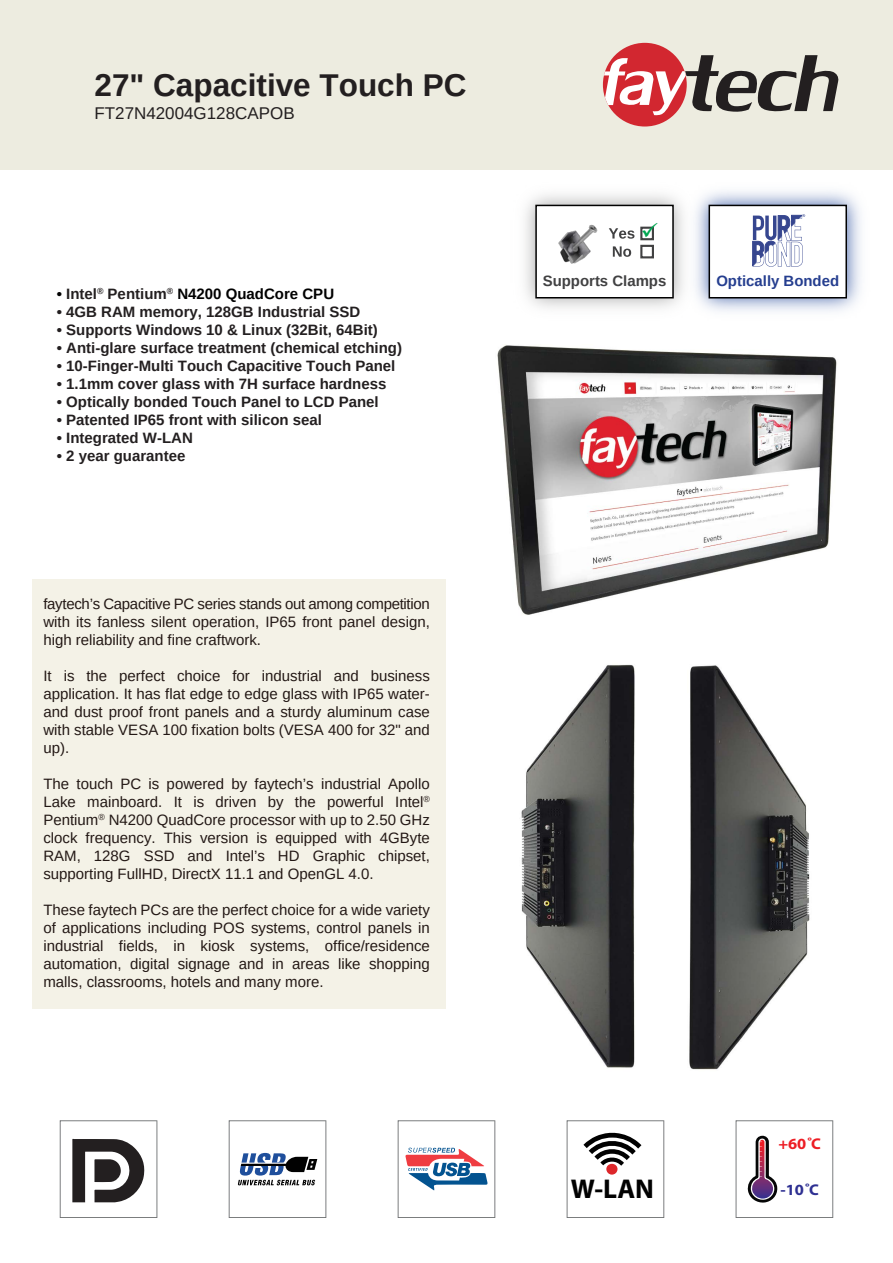
<style>
.page{position:relative;width:893px;height:1263px;background:#fff}
.page>*{position:absolute;margin:0;border:0;box-sizing:border-box;transform-origin:0 0}
.t1{font:700 31.5px "Arimo";color:#231f20}
.t2{font:700 27.3px "Myriad Pro";color:#010101}
.t3{font:16.95px "Arimo";color:#231f20}
.t4{font:700 15.6px "Myriad Pro";color:#ed1d24;scale:1.05 1}
.t5{font:700 15.6px "Myriad Pro";color:#2e3092;scale:1.05 1}
.t6{font:15px/18px "Arimo";color:#231815;text-align:justify}
.t7{font:700 15px "Arimo";color:#231f20}
.t8{font:700 15px "Arimo";color:#010101}
.t9{font:700 15px "Arimo";color:#253e8f}
.t10{font:700 15px "Arimo";color:#414142}
.s1{color:#231f20}
</style>
<div class="page">
<svg style="left:60px;top:1120px;width:97px;height:98px"></svg>
<div style="left:0;top:0;width:893px;height:169px;background:#edece0"></div>
<div style="left:603px;top:43px;width:84px;height:84px;background:#d22730;border-radius:50%"></div>
<svg style="left:604px;top:55px;width:235px;height:60px"></svg>
<div style="left:32px;top:579px;width:414px;height:429px;background:#f4f2e7"></div>
<svg style="left:567px;top:1120px;width:97px;height:98px"></svg>
<svg style="left:736px;top:1120px;width:97px;height:98px"></svg>
<svg style="left:398px;top:1120px;width:97px;height:98px"></svg>
<svg style="left:229px;top:1120px;width:97px;height:98px"></svg>
<img style="left:497px;top:344px;width:340px;height:271px">
<img style="left:689px;top:665px;width:121px;height:405px">
<img style="left:521px;top:664px;width:114px;height:404px">
<img style="left:525px;top:194px;width:159px;height:115px">
<div style="left:535px;top:205px;width:139px;height:93px;background:#fff;border:2px solid #010101"></div>
<img style="left:558px;top:224px;width:40px;height:40px">
<svg style="left:609px;top:228px;width:25px;height:11px"></svg>
<svg style="left:613px;top:246px;width:18px;height:11px"></svg>
<div style="left:640px;top:227px;width:14px;height:13px;border:2px solid #414142"></div>
<div style="left:640px;top:245px;width:14px;height:13px;border:2px solid #414142"></div>
<img style="left:695px;top:191px;width:166px;height:121px">
<div style="left:709px;top:205px;width:138px;height:93px;background:#fff;border:2px solid #010101"></div>
<svg style="left:752px;top:214px;width:53px;height:53px"></svg>
<svg style="left:642px;top:226px;width:12px;height:11px"></svg>
<h1 class="t1" style="left:95px;top:64px;width:374px">27" Capacitive Touch PC</h1>
<p class="t3" style="left:95px;top:102px;width:202px">FT27N42004G128CAPOB</p>
<p class="t8" style="left:57px;top:283px;width:279px">• <span class="s1">Intel</span><sup>®</sup> <span class="s1">Pentium</span><sup>®</sup> N4200 QuadCore CPU</p>
<p class="t7" style="left:57px;top:301px;width:305px">• 4GB RAM memory, 128GB Industrial SSD</p>
<p class="t7" style="left:57px;top:319px;width:323px">• Supports Windows 10 &amp; Linux (32Bit, 64Bit)</p>
<p class="t7" style="left:57px;top:337px;width:347px">• Anti-glare surface treatment (chemical etching)</p>
<p class="t7" style="left:57px;top:355px;width:340px">• 10-Finger-Multi Touch Capacitive Touch Panel</p>
<p class="t7" style="left:57px;top:373px;width:331px">• 1.1mm cover glass with 7H surface hardness</p>
<p class="t7" style="left:57px;top:391px;width:323px">• Optically bonded Touch Panel to LCD Panel</p>
<p class="t7" style="left:57px;top:409px;width:267px">• Patented IP65 front with silicon seal</p>
<p class="t7" style="left:57px;top:427px;width:138px">• Integrated W-LAN</p>
<p class="t7" style="left:57px;top:445px;width:130px">• 2 year guarantee</p>
<p class="t6" style="left:43px;top:594px;width:388px">faytech’s Capacitive PC series stands out among competition with its fanless silent operation, IP65 front panel design, high reliability and fine craftwork.</p>
<p class="t6" style="left:43px;top:666px;width:388px">It is the perfect choice for industrial and business application. It has flat edge to edge glass with IP65 water&shy;and dust proof front panels and a sturdy aluminum case with stable VESA 100 fixation bolts (VESA 400 for 32" and up).</p>
<p class="t6" style="left:43px;top:774px;width:388px">The touch PC is powered by faytech’s industrial Apollo Lake mainboard. It is driven by the powerful Intel<sup>® </sup>Pentium<sup>®</sup> N4200 QuadCore processor with up to 2.50 GHz clock frequency. This version is equipped with 4GByte RAM, 128G SSD and Intel’s HD Graphic chipset, supporting FullHD, DirectX 11.1 and OpenGL 4.0.</p>
<p class="t6" style="left:43px;top:900px;width:388px">These faytech PCs are the perfect choice for a wide variety of applications including POS systems, control panels in industrial fields, in kiosk systems, office/residence automation, digital signage and in areas like shopping malls, classrooms, hotels and many more.</p>
<p class="t10" style="left:543px;top:271px;width:125px">Supports Clamps</p>
<p class="t9" style="left:716px;top:271px;width:124px">Optically Bonded</p>
<h2 class="t2" style="left:571px;top:1174px;width:85px">W-LAN</h2>
<p class="t4" style="left:778px;top:1135px;width:42px">+60˚C</p>
<p class="t5" style="left:781px;top:1181px;width:38px">-10˚C</p>
</div>
